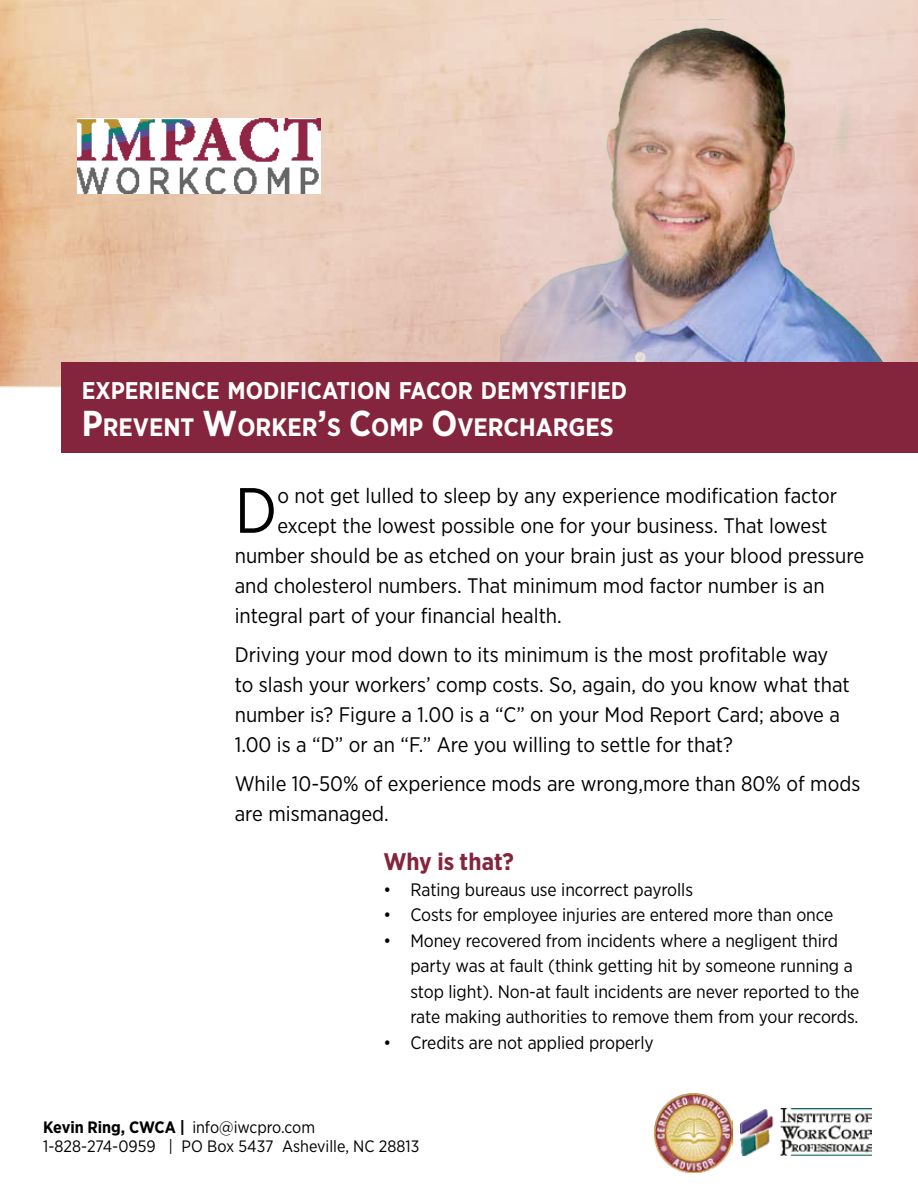
<style>
.page{position:relative;width:918px;height:1188px;background:#fff}
.page>*{position:absolute;margin:0;border:0;box-sizing:border-box;transform-origin:0 0}
.t1{font:63.9px "Gotham Narrow";color:#000}
.t2{font:700 25.2px "Gotham Narrow";color:#fff}
.t3{font:700 24.15px "Gotham Narrow";color:#fff}
.t4{font:700 24px "Gotham Narrow";color:#84243d}
.t5{font:21px/30px "Gotham Narrow";color:#000}
.t6{font:18px/25.5px "Gotham Narrow";letter-spacing:-.005em;color:#000}
.t7{font:16.5px/19.5px "Gotham Narrow";color:#000}
.s1{font-size:36px}
.s2{font-weight:700}
</style>
<div class="page">
<svg style="left:0;top:0;width:918px;height:387px;background:#eacab4"></svg>
<img style="left:740px;top:1109px;width:132px;height:47px">
<img style="left:654px;top:1094px;width:79px;height:79px">
<img style="left:78px;top:119px;width:243px;height:74px">
<img style="left:501px;top:20px;width:393px;height:342px">
<div style="left:62px;top:362px;width:856px;height:91px;background:#84243d"></div>
<p class="t3" style="left:82px;top:375px;width:547px">EXPERIENCE MODIFICATION FACOR DEMYSTIFIED</p>
<p class="t2" style="left:82px;top:411px;width:533px"><span class="s1">P</span>REVENT <span class="s1">W</span>ORKER<span class="s1">’</span>S <span class="s1">C</span>OMP <span class="s1">O</span>VERCHARGES</p>
<h1 class="t1" style="left:235px;top:471px;width:44px">D</h1>
<p class="t5" style="left:277px;top:480px;width:561px">o not get lulled to sleep by any experience modification factor</p>
<p class="t5" style="left:277px;top:510px;width:552px">except the lowest possible one for your business. That lowest</p>
<p class="t5" style="left:235px;top:540px;width:631px">number should be as etched on your brain just as your blood pressure</p>
<p class="t5" style="left:235px;top:570px;width:591px">and cholesterol numbers. That minimum mod factor number is an</p>
<p class="t5" style="left:235px;top:600px;width:329px">integral part of your financial health.</p>
<p class="t5" style="left:235px;top:639px;width:617px">Driving your mod down to its minimum is the most profitable way to slash your workers’ comp costs. So, again, do you know what that number is? Figure a 1.00 is a “C” on your Mod Report Card; above a 1.00 is a “D” or an “F.” Are you willing to settle for that?</p>
<p class="t5" style="left:235px;top:769px;width:627px">While 10-50% of experience mods are wrong,more than 80% of mods are mismanaged.</p>
<p class="t4" style="left:383px;top:846px;width:132px">Why is that?</p>
<p class="t6" style="left:383px;top:876px;width:311px">• Rating bureaus use incorrect payrolls</p>
<p class="t6" style="left:383px;top:902px;width:451px">• Costs for employee injuries are entered more than once</p>
<p class="t6" style="left:410px;top:927px;width:451px;text-indent:-27px">• Money recovered from incidents where a negligent third party was at fault (think getting hit by someone running a stop light). Non-at fault incidents are never reported to the rate making authorities to remove them from your records.</p>
<p class="t6" style="left:383px;top:1029px;width:272px">• Credits are not applied properly</p>
<p class="t7" style="left:43px;top:1117px;width:378px"><span class="s2">Kevin Ring, CWCA |</span> info@iwcpro.com<br>1-828-274-0959 | PO Box 5437 Asheville, NC 28813</p>
</div>
